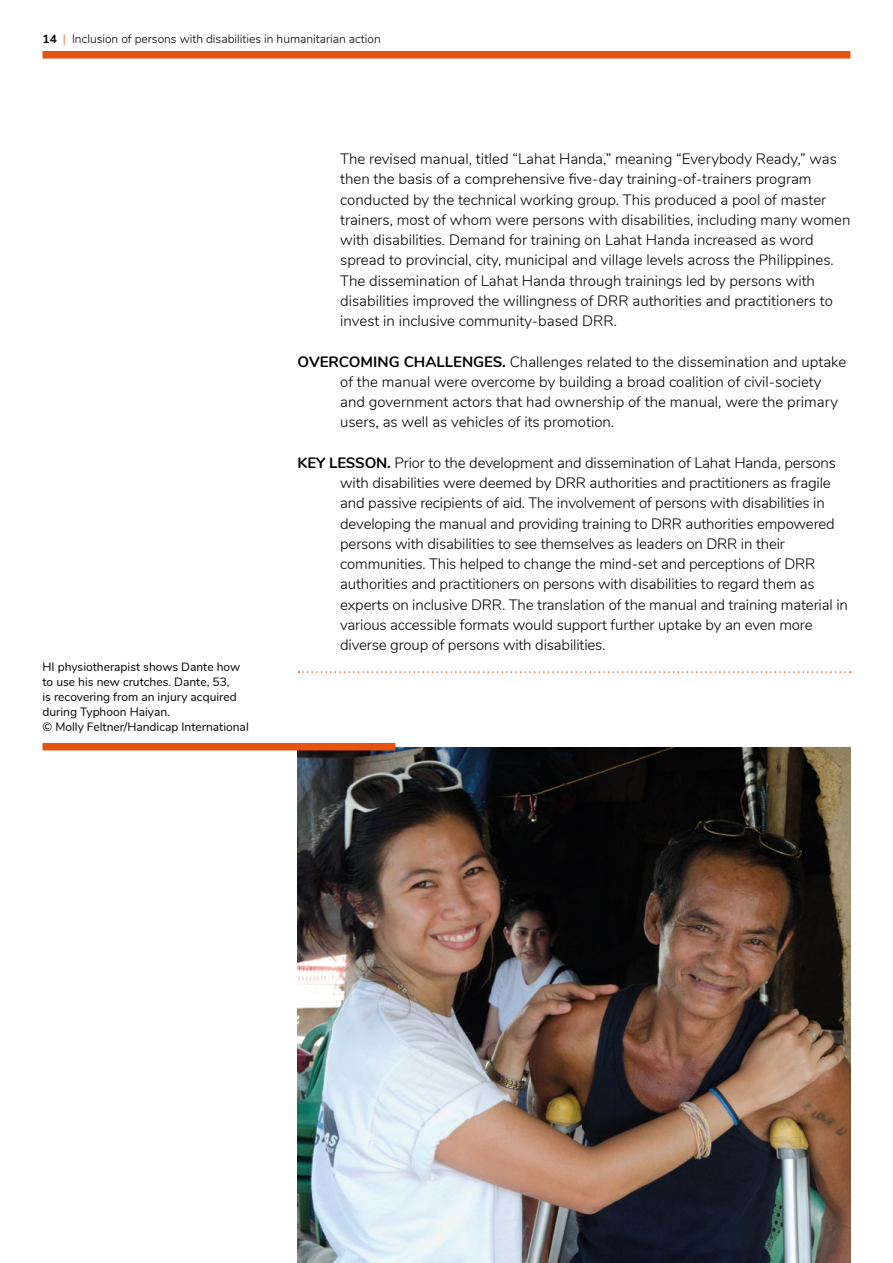
<style>
.page{position:relative;width:893px;height:1263px;background:#fff}
.page>*{position:absolute;margin:0;border:0;box-sizing:border-box;transform-origin:0 0}
.t1{font:300 15px/20.2px "Nunito";letter-spacing:-.005em;color:#000}
.t2{font:12px/15px "Nunito";color:#000}
.t3{font:300 12px "Nunito";color:#000}
.s1{font-weight:700}
.s2{color:#e6530f}
</style>
<div class="page">
<div style="left:43px;top:51px;width:807px;height:8px;background:#e6530f"></div>
<svg style="left:298px;top:671px;width:553px;height:2px"></svg>
<img style="left:298px;top:747px;width:552px;height:516px">
<div style="left:43px;top:743px;width:352px;height:7px;background:#e6530f"></div>
<p class="t3" style="left:43px;top:30px;width:340px"><span class="s1">14</span> <span class="s2">|</span> Inclusion of persons with disabilities in humanitarian action</p>
<p class="t2" style="left:43px;top:659px;width:208px">HI physiotherapist shows Dante how to use his new crutches. Dante, 53,<br>is recovering from an injury acquired during Typhoon Haiyan.<br>© Molly Feltner/Handicap International</p>
<p class="t1" style="left:340px;top:148px;width:512px">The revised manual, titled “Lahat Handa,” meaning “Everybody Ready,” was then the basis of a comprehensive five-day training-of-trainers program conducted by the technical working group. This produced a pool of master trainers, most of whom were persons with disabilities, including many women with disabilities. Demand for training on Lahat Handa increased as word spread to provincial, city, municipal and village levels across the Philippines.<br>The dissemination of Lahat Handa through trainings led by persons with disabilities improved the willingness of DRR authorities and practitioners to invest in inclusive community-based DRR.</p>
<h5 class="t1" style="left:298px;top:350px;width:550px"><span class="s1">OVERCOMING CHALLENGES.</span> Challenges related to the dissemination and uptake</h5>
<p class="t1" style="left:340px;top:371px;width:499px">of the manual were overcome by building a broad coalition of civil-society and government actors that had ownership of the manual, were the primary users, as well as vehicles of its promotion.</p>
<h5 class="t1" style="left:298px;top:452px;width:540px"><span class="s1">KEY LESSON.</span> Prior to the development and dissemination of Lahat Handa, persons</h5>
<p class="t1" style="left:340px;top:472px;width:509px">with disabilities were deemed by DRR authorities and practitioners as fragile and passive recipients of aid. The involvement of persons with disabilities in developing the manual and providing training to DRR authorities empowered persons with disabilities to see themselves as leaders on DRR in their communities. This helped to change the mind-set and perceptions of DRR authorities and practitioners on persons with disabilities to regard them as experts on inclusive DRR. The translation of the manual and training material in various accessible formats would support further uptake by an even more diverse group of persons with disabilities.</p>
</div>
